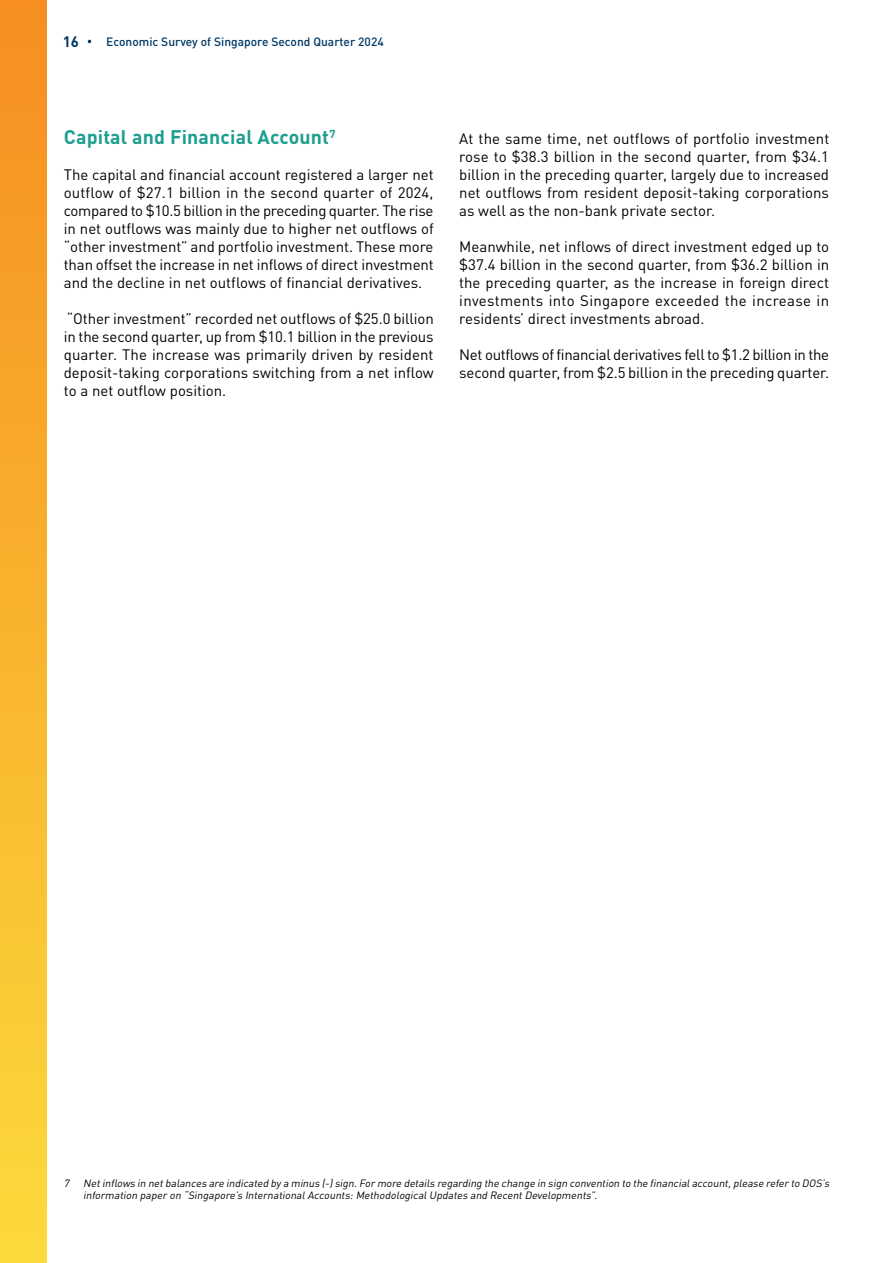
<style>
.page{position:relative;width:893px;height:1263px;background:#fff}
.page>*{position:absolute;margin:0;border:0;box-sizing:border-box;transform-origin:0 0}
.t1{font:700 19.5px "DIN Pro";letter-spacing:.01em;color:#1e9e8f}
.t2{font:15px/18px "DIN Pro";color:#000;text-align:justify}
.t3{font:15px/18px "DIN Pro";letter-spacing:-.02em;color:#000}
.t4{font:700 15px "DIN Pro";color:#003965}
.t5{font:500 12px "DIN Pro";color:#003965}
.t6{font:italic 10.5px/12.6px "DIN Pro";color:#000}
</style>
<div class="page">
<div style="left:0;top:0;width:47px;height:1263px;background:linear-gradient(to bottom,#f68d21,#fcda3c)"></div>
<p class="t4" style="left:63px;top:29px;width:18px">16</p>
<p class="t5" style="left:106px;top:32px;width:279px">Economic Survey of Singapore Second Quarter 2024</p>
<h1 class="t1" style="left:64px;top:121px;width:273px">Capital and Financial Account<sup>7</sup></h1>
<p class="t2" style="left:64px;top:164px;width:372px">The capital and financial account registered a larger net outflow of $27.1 billion in the second quarter of 2024, compared to $10.5 billion in the preceding quarter. The rise in net outflows was mainly due to higher net outflows of “other investment” and portfolio investment. These more than offset the increase in net inflows of direct investment and the decline in net outflows of financial derivatives.</p>
<p class="t2" style="left:64px;top:308px;width:372px">“Other investment” recorded net outflows of $25.0 billion in the second quarter, up from $10.1 billion in the previous quarter. The increase was primarily driven by resident deposit-taking corporations switching from a net inflow to a net outflow position.</p>
<p class="t2" style="left:459px;top:128px;width:372px">At the same time, net outflows of portfolio investment rose to $38.3 billion in the second quarter, from $34.1 billion in the preceding quarter, largely due to increased net outflows from resident deposit-taking corporations as well as the non-bank private sector.</p>
<p class="t2" style="left:459px;top:236px;width:371px">Meanwhile, net inflows of direct investment edged up to $37.4 billion in the second quarter, from $36.2 billion in the preceding quarter, as the increase in foreign direct investments into Singapore exceeded the increase in residents’ direct investments abroad.</p>
<p class="t3" style="left:459px;top:344px;width:372px">Net outflows of financial derivatives fell to $1.2 billion in the second quarter, from $2.5 billion in the preceding quarter.</p>
<p class="t6" style="left:83px;top:1175px;width:750px;text-indent:-20px">7 Netinflows in netbalances are indicated bya minus (-)sign.Formore details regarding the change in sign convention to the financialaccount,please referto DOS’s information paperon “Singapore’s InternationalAccounts:MethodologicalUpdates and RecentDevelopments”.</p>
</div>
